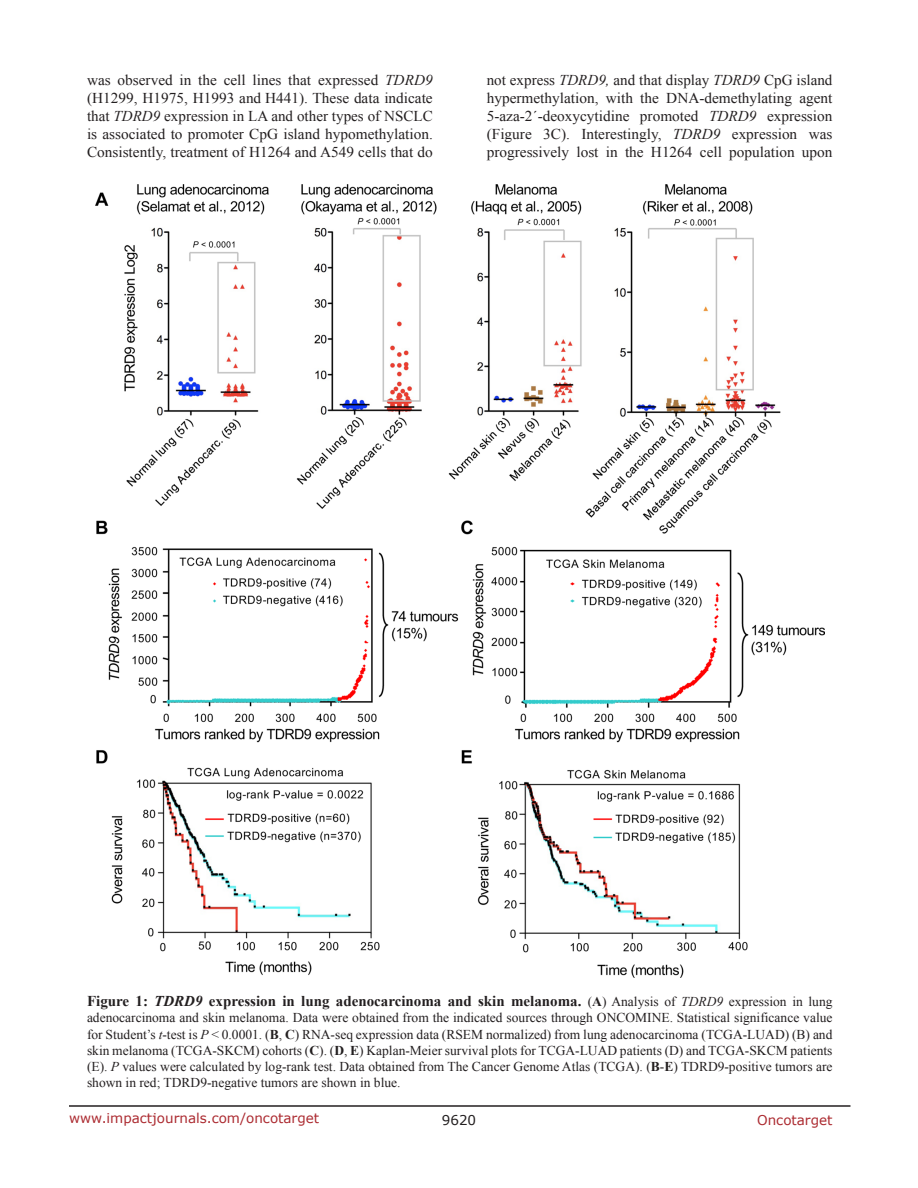
<style>
.page{position:relative;width:918px;height:1188px;background:#fff}
.page>*{position:absolute;margin:0;border:0;box-sizing:border-box;transform-origin:0 0}
.BodyText{font:15px/18px "Times New Roman";color:#231f20;text-align:justify}
.FigureText{font:700 15px "Times New Roman";color:#231f20}
.FigureText-2{font:13.5px/16.2px "Times New Roman";color:#231f20;text-align:justify}
.t1{font:13.5px "Verdana";color:#ac2b31}
.t2{font:13.5px "Verdana";color:#231f20}
.s1{font-style:italic}
.s2{font-weight:400;font-size:13.5px}
.s3{font-size:13.5px}
.s4{font-weight:400;font-style:italic;font-size:13.5px}
.s5{font-weight:700}
</style>
<div class="page">
<hr style="left:69px;top:1105px;width:781px;height:2px;background:#231f20">
<img style="left:95px;top:185px;width:729px;height:792px">
<p class="BodyText" style="left:87px;top:71px;width:347px">was observed in the cell lines that expressed <span class="s1">TDRD9 </span>(H1299, H1975, H1993 and H441). These data indicate that <span class="s1">TDRD9</span> expression in LA and other types of NSCLC is associated to promoter CpG island hypomethylation.<br>Consistently, treatment of H1264 and A549 cells that do</p>
<p class="BodyText" style="left:487px;top:71px;width:347px">not express <span class="s1">TDRD9,</span> and that display <span class="s1">TDRD9</span> CpG island hypermethylation, with the DNA-demethylating agent 5-aza-2´-deoxycytidine promoted <span class="s1">TDRD9</span> expression (Figure 3C). Interestingly, <span class="s1">TDRD9</span> expression was progressively lost in the H1264 cell population upon</p>
<p class="FigureText" style="left:87px;top:991px;width:747px">Figure 1: <span class="s1">TDRD9</span> expression in lung adenocarcinoma and skin melanoma. <span class="s2">(</span><span class="s3">A</span><span class="s2">) Analysis of</span> <span class="s4">TDRD9</span> <span class="s2">expression in lung</span></p>
<p class="FigureText-2" style="left:87px;top:1010px;width:747px">adenocarcinoma and skin melanoma. Data were obtained from the indicated sources through ONCOMINE. Statistical significance value for Student’s <span class="s1">t</span>-test is <span class="s1">P</span> &lt; 0.0001. (<span class="s5">B</span>, <span class="s5">C</span>) RNA-seq expression data (RSEM normalized) from lung adenocarcinoma (TCGA-LUAD) (B) and skin melanoma (TCGA-SKCM) cohorts (<span class="s5">C</span>). (<span class="s5">D</span>, <span class="s5">E</span>) Kaplan-Meier survival plots for TCGA-LUAD patients (D) and TCGA-SKCM patients (E). <span class="s1">P</span> values were calculated by log-rank test. Data obtained from The Cancer Genome Atlas (TCGA). (<span class="s5">B</span>-<span class="s5">E</span>) TDRD9-positive tumors are shown in red; TDRD9-negative tumors are shown in blue.</p>
<p class="t1" style="left:69px;top:1109px;width:252px">www.impactjournals.com/oncotarget</p>
<p class="t2" style="left:442px;top:1111px;width:36px">9620</p>
<p class="t1" style="left:757px;top:1111px;width:77px">Oncotarget</p>
</div>
